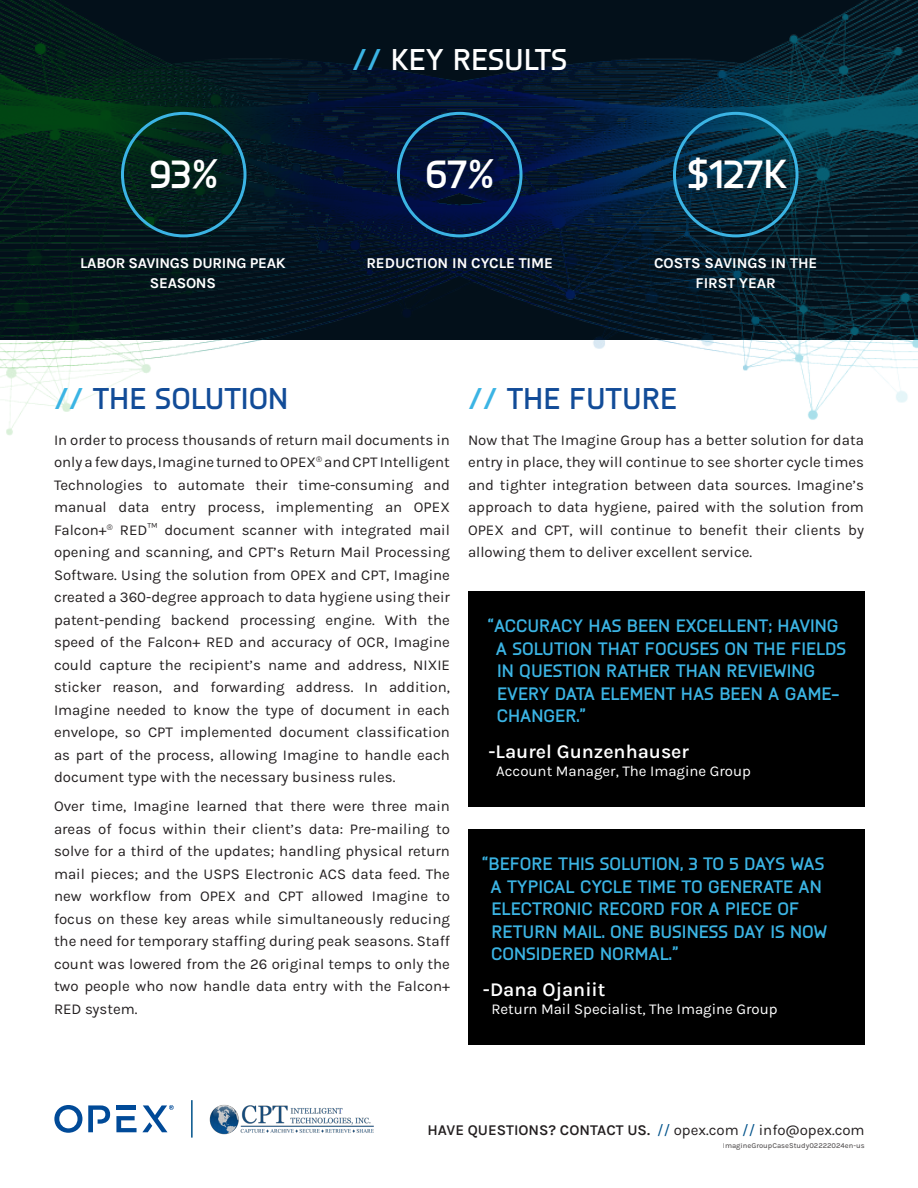
<style>
.page{position:relative;width:918px;height:1188px;background:#fff}
.page>*{position:absolute;margin:0;border:0;box-sizing:border-box;transform-origin:0 0}
.t1{font:700 40.5px "Knul";color:#fff}
.H2___Section_Headings{font:700 30px "Knul";color:#124c98}
.H3___Key_Facts{font:700 30px "Knul";color:#fff}
.Quotes___Names{font:600 19.5px "Karla";color:#fff}
.Quotes{font:700 18px/22.5px "Knul";color:#3bb4e4}
.Paragraph___Body{font:15px/22.5px "Karla";color:#231f20;text-align:justify}
.Quotes___Position{font:15px "Karla";color:#fff}
.t2{font:600 15px "Karla";color:#231f20}
.Ket_Fact_Captions{font:700 15px "Karla";color:#fff}
.Ket_Fact_Captions-2{font:700 15px/19.5px "Karla";letter-spacing:-.02em;color:#fff;text-align:center}
.t3{font:500 7.5px "Karla";color:#231f20}
.s1{color:#3bb4e4}
.s2{font-weight:400;color:#01528a}
.s3{font-weight:400}
</style>
<div class="page">
<img style="left:1px;top:340px;width:917px;height:95px">
<img style="left:0;top:0;width:918px;height:340px">
<div style="left:673px;top:112px;width:126px;height:125px;border:3px solid #3bb4e4;border-radius:50%"></div>
<div style="left:397px;top:112px;width:126px;height:125px;border:3px solid #3bb4e4;border-radius:50%"></div>
<div style="left:121px;top:112px;width:126px;height:125px;border:3px solid #3bb4e4;border-radius:50%"></div>
<div style="left:468px;top:829px;width:397px;height:216px;background:#000"></div>
<div style="left:468px;top:591px;width:397px;height:216px;background:#000"></div>
<svg style="left:54px;top:1105px;width:28px;height:28px"></svg>
<svg style="left:88px;top:1105px;width:22px;height:27px"></svg>
<svg style="left:116px;top:1105px;width:58px;height:27px"></svg>
<img style="left:210px;top:1104px;width:164px;height:30px">
<hr style="left:191px;top:1100px;width:2px;height:38px;background:#01528a">
<p class="H3___Key_Facts" style="left:352px;top:38px;width:217px"><span class="s1">//</span> KEY RESULTS</p>
<p class="t1" style="left:150px;top:144px;width:71px">93%</p>
<p class="t1" style="left:426px;top:144px;width:71px">67%</p>
<p class="t1" style="left:687px;top:144px;width:102px">$127K</p>
<p class="Ket_Fact_Captions-2" style="left:80px;top:253px;width:207px">LABOR SAVINGS DURING PEAK<br>SEASONS</p>
<p class="Ket_Fact_Captions" style="left:366px;top:254px;width:188px">REDUCTION IN CYCLE TIME</p>
<p class="Ket_Fact_Captions" style="left:654px;top:254px;width:165px">COSTS SAVINGS IN THE</p>
<p class="Ket_Fact_Captions" style="left:696px;top:273px;width:82px">FIRST YEAR</p>
<p class="H2___Section_Headings" style="left:54px;top:376px;width:236px"><span class="s1">//</span> THE SOLUTION</p>
<p class="Paragraph___Body" style="left:54px;top:428px;width:397px">In order to process thousands of return mail documents in only a few days, Imagine turned to OPEX<sup>®</sup> and CPT Intelligent Technologies to automate their time-consuming and manual data entry process, implementing an OPEX Falcon+<sup>®</sup> RED™ document scanner with integrated mail opening and scanning, and CPT’s Return Mail Processing Software. Using the solution from OPEX and CPT, Imagine created a 360-degree approach to data hygiene using their patent-pending backend processing engine. With the speed of the Falcon+ RED and accuracy of OCR, Imagine could capture the recipient’s name and address, NIXIE sticker reason, and forwarding address. In addition, Imagine needed to know the type of document in each envelope, so CPT implemented document classification as part of the process, allowing Imagine to handle each document type with the necessary business rules.</p>
<p class="Paragraph___Body" style="left:54px;top:795px;width:397px">Over time, Imagine learned that there were three main areas of focus within their client’s data: Pre-mailing to solve for a third of the updates; handling physical return mail pieces; and the USPS Electronic ACS data feed. The new workflow from OPEX and CPT allowed Imagine to focus on these key areas while simultaneously reducing the need for temporary staffing during peak seasons. Staff count was lowered from the 26 original temps to only the two people who now handle data entry with the Falcon+ RED system.</p>
<p class="H2___Section_Headings" style="left:468px;top:376px;width:211px"><span class="s1">//</span> THE FUTURE</p>
<p class="Paragraph___Body" style="left:468px;top:428px;width:397px">Now that The Imagine Group has a better solution for data entry in place, they will continue to see shorter cycle times and tighter integration between data sources. Imagine’s approach to data hygiene, paired with the solution from OPEX and CPT, will continue to benefit their clients by allowing them to deliver excellent service.</p>
<p class="Quotes" style="left:496px;top:613px;width:352px;text-indent:-8px">“ACCURACY HAS BEEN EXCELLENT; HAVING<br>A SOLUTION THAT FOCUSES ON THE FIELDS<br>IN QUESTION RATHER THAN REVIEWING<br>EVERY DATA ELEMENT HAS BEEN A GAME-<br>CHANGER.”</p>
<p class="Quotes___Names" style="left:488px;top:739px;width:202px">-Laurel Gunzenhauser</p>
<p class="Quotes___Position" style="left:496px;top:762px;width:256px">Account Manager, The Imagine Group</p>
<p class="Quotes" style="left:490px;top:851px;width:338px;text-indent:-8px">“BEFORE THIS SOLUTION, 3 TO 5 DAYS WAS<br>A TYPICAL CYCLE TIME TO GENERATE AN<br>ELECTRONIC RECORD FOR A PIECE OF<br>RETURN MAIL. ONE BUSINESS DAY IS NOW<br>CONSIDERED NORMAL.”</p>
<p class="Quotes___Names" style="left:483px;top:977px;width:124px">-Dana Ojaniit</p>
<p class="Quotes___Position" style="left:491px;top:1000px;width:288px">Return Mail Specialist, The Imagine Group</p>
<p class="t2" style="left:427px;top:1120px;width:439px">HAVE QUESTIONS? CONTACT US. <span class="s2">//</span> <span class="s3">opex.com</span> <span class="s2">//</span> <span class="s3">info@opex.com</span></p>
<p class="t3" style="left:723px;top:1141px;width:143px">ImagineGroupCaseStudy02222024en-us</p>
</div>
